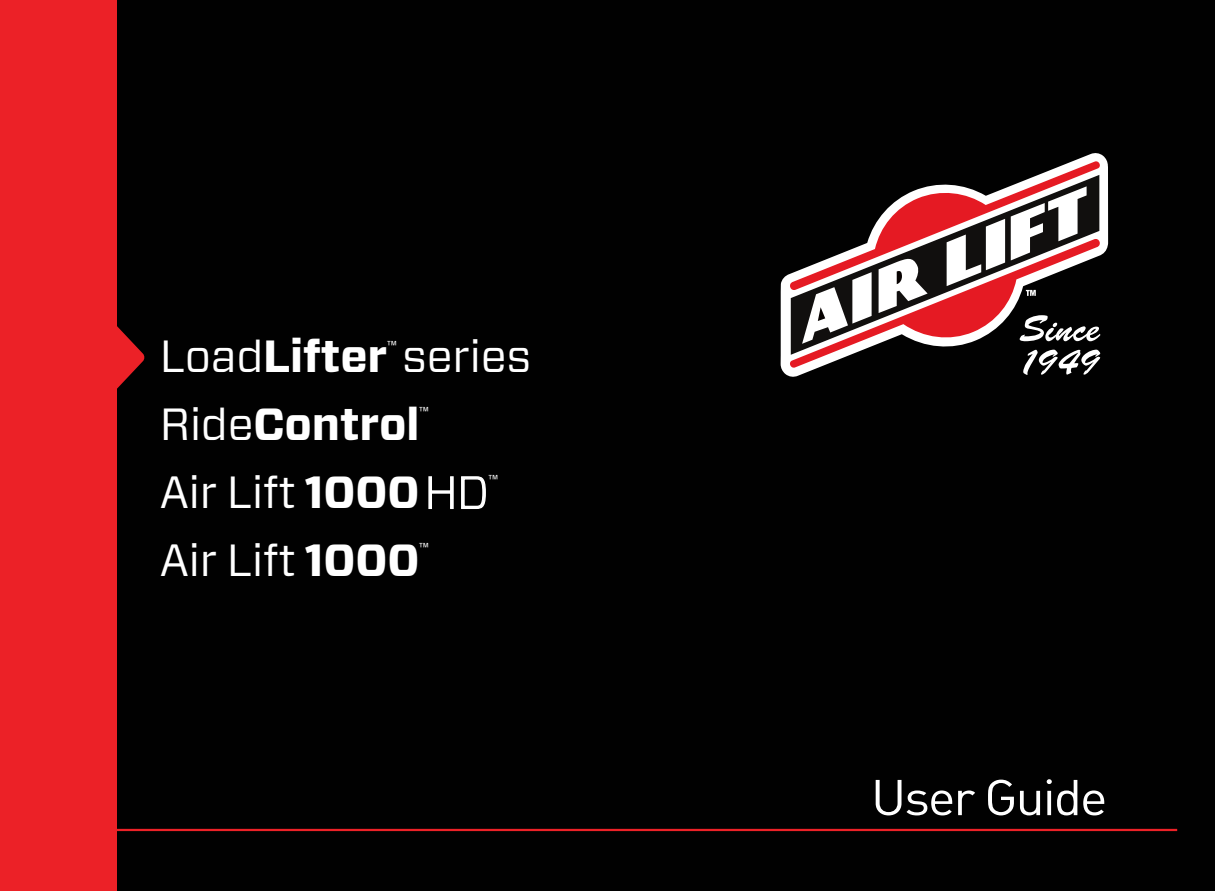
<style>
.page{position:relative;width:1215px;height:891px;background:#010101}
.page>*{position:absolute;margin:0;border:0;box-sizing:border-box;transform-origin:0 0}
.t1{font:49.5px "DIN Regular Alternate";letter-spacing:-.04em;color:#fff;scale:1.05 1}
.t2{font:45px "Forza S Sm";letter-spacing:-.02em;color:#fff}
.t3{font:900 45px "Forza S Sm";letter-spacing:-.02em;color:#fff}
.t4{font:500 11.47px "Forza S Sm";color:#fff}
.s1{font-weight:900}
.s2{font-weight:400}
.s3{font-family:"Forza";font-weight:300}
</style>
<div class="page">
<svg style="left:781px;top:153px;width:327px;height:224px"></svg>
<svg style="left:787px;top:160px;width:315px;height:215px"></svg>
<div style="left:0;top:0;width:116px;height:891px;background:#ec2127"></div>
<svg style="left:116px;top:322px;width:29px;height:71px"></svg>
<hr style="left:23px;top:829px;width:1154px;height:2px;background:#ec2127">
<p class="t2" style="left:159px;top:328px;width:374px">Load<span class="s1">Lifter</span> series</p>
<p class="t4" style="left:387px;top:338px;width:11px">™</p>
<p class="t3" style="left:159px;top:395px;width:262px"><span class="s2">Ride</span>Control</p>
<p class="t4" style="left:419px;top:403px;width:11px">™</p>
<p class="t2" style="left:159px;top:464px;width:331px">Air Lift <span class="s1">1000</span><span class="s3">HD</span></p>
<p class="t4" style="left:488px;top:471px;width:11px">™</p>
<p class="t2" style="left:159px;top:532px;width:262px">Air Lift <span class="s1">1000</span></p>
<p class="t4" style="left:419px;top:539px;width:11px">™</p>
<p class="t1" style="left:871px;top:766px;width:227px">User Guide</p>
</div>
